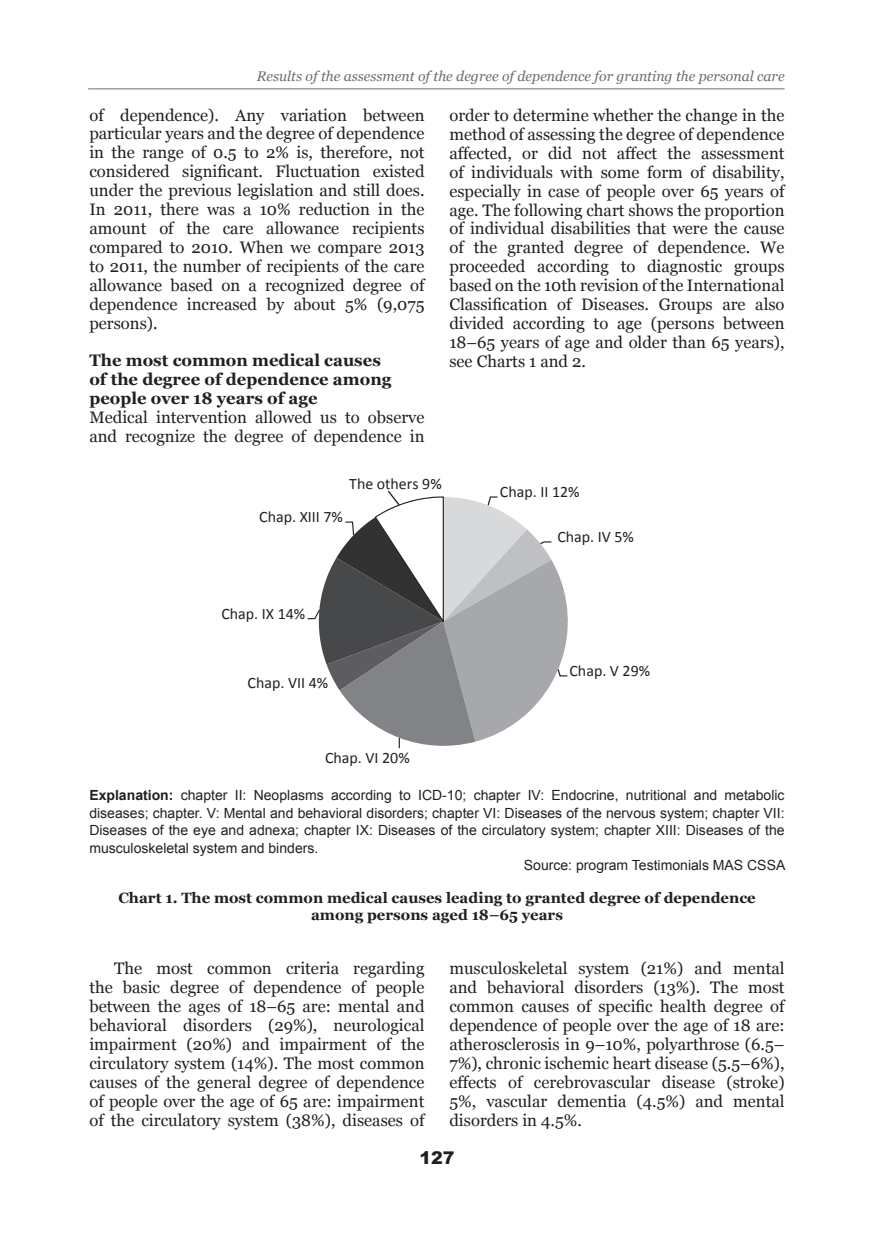
<style>
.page{position:relative;width:874px;height:1241px;background:#fff}
.page>*{position:absolute;margin:0;border:0;box-sizing:border-box;transform-origin:0 0}
.t1{font:900 17.5px "Arial";color:#231f20}
.t2{font:16.62px/18.9px "Georgia";color:#231f20;text-align:justify}
.t3{font:700 16.62px/18.9px "Georgia";color:#231f20}
.t4{font:15.92px "Calibri";color:#231f20}
.t5{font:700 14.88px/16.6px "Georgia";color:#231f20;text-align:center}
.t6{font:14px "Arial";color:#231f20}
.t7{font:italic 14px "Georgia";color:#6c6d70}
.s1{font-weight:700}
</style>
<div class="page">
<hr style="left:88px;top:88px;width:696px;height:1px;background:#6c6d70">
<svg style="left:313px;top:490px;width:255px;height:259px"></svg>
<p class="t7" style="left:256px;top:67px;width:529px">Results of the assessment of the degree of dependence for granting the personal care</p>
<p class="t2" style="left:89px;top:106px;width:336px">of dependence). Any variation between particular years and the degree of dependence in the range of 0.5 to 2% is, therefore, not considered significant. Fluctuation existed under the previous legislation and still does.<br>In 2011, there was a 10% reduction in the amount of the care allowance recipients compared to 2010. When we compare 2013 to 2011, the number of recipients of the care allowance based on a recognized degree of dependence increased by about 5% (9,075 persons).</p>
<p class="t3" style="left:89px;top:351px;width:303px">The most common medical causes of the degree of dependence among people over 18 years of age</p>
<p class="t2" style="left:89px;top:408px;width:336px">Medical intervention allowed us to observe and recognize the degree of dependence in</p>
<p class="t2" style="left:449px;top:106px;width:336px">order to determine whether the change in the method of assessing the degree of dependence affected, or did not affect the assessment of individuals with some form of disability, especially in case of people over 65 years of age. The following chart shows the proportion of individual disabilities that were the cause of the granted degree of dependence. We proceeded according to diagnostic groups based on the 10th revision of the International Classification of Diseases. Groups are also divided according to age (persons between 18–65 years of age and older than 65 years), see Charts 1 and 2.</p>
<p class="t4" style="left:349px;top:473px;width:94px">The others 9%</p>
<p class="t4" style="left:259px;top:506px;width:85px">Chap. XIII 7%</p>
<p class="t4" style="left:221px;top:603px;width:85px">Chap. IX 14%</p>
<p class="t4" style="left:247px;top:672px;width:82px">Chap. VII 4%</p>
<p class="t4" style="left:325px;top:748px;width:86px">Chap. VI 20%</p>
<p class="t4" style="left:499px;top:481px;width:81px">Chap. II 12%</p>
<p class="t4" style="left:557px;top:526px;width:78px">Chap. IV 5%</p>
<p class="t4" style="left:569px;top:660px;width:82px">Chap. V 29%</p>
<p class="t6" style="left:89px;top:785px;width:696px"><span class="s1">Explanation:</span> chapter II: Neoplasms according to ICD-10; chapter IV: Endocrine, nutritional and metabolic</p>
<p class="t6" style="left:89px;top:803px;width:696px">diseases; chapter. V: Mental and behavioral disorders; chapter VI: Diseases of the nervous system; chapter VII:</p>
<p class="t6" style="left:89px;top:820px;width:696px">Diseases of the eye and adnexa; chapter IX: Diseases of the circulatory system; chapter XIII: Diseases of the</p>
<p class="t6" style="left:89px;top:838px;width:230px">musculoskeletal system and binders.</p>
<p class="t6" style="left:523px;top:855px;width:263px">Source: program Testimonials MAS CSSA</p>
<p class="t5" style="left:118px;top:889px;width:638px">Chart 1. The most common medical causes leading to granted degree of dependence among persons aged 18–65 years</p>
<p class="t2" style="left:89px;top:959px;width:336px;text-indent:25px">The most common criteria regarding the basic degree of dependence of people between the ages of 18–65 are: mental and behavioral disorders (29%), neurological impairment (20%) and impairment of the circulatory system (14%). The most common causes of the general degree of dependence of people over the age of 65 are: impairment of the circulatory system (38%), diseases of</p>
<p class="t2" style="left:449px;top:959px;width:336px">musculoskeletal system (21%) and mental and behavioral disorders (13%). The most common causes of specific health degree of dependence of people over the age of 18 are: atherosclerosis in 9–10%, polyarthrose (6.5– 7%), chronic ischemic heart disease (5.5–6%), effects of cerebrovascular disease (stroke)<br>5%, vascular dementia (4.5%) and mental disorders in 4.5%.</p>
<p class="t1" style="left:419px;top:1144px;width:37px">127</p>
</div>
